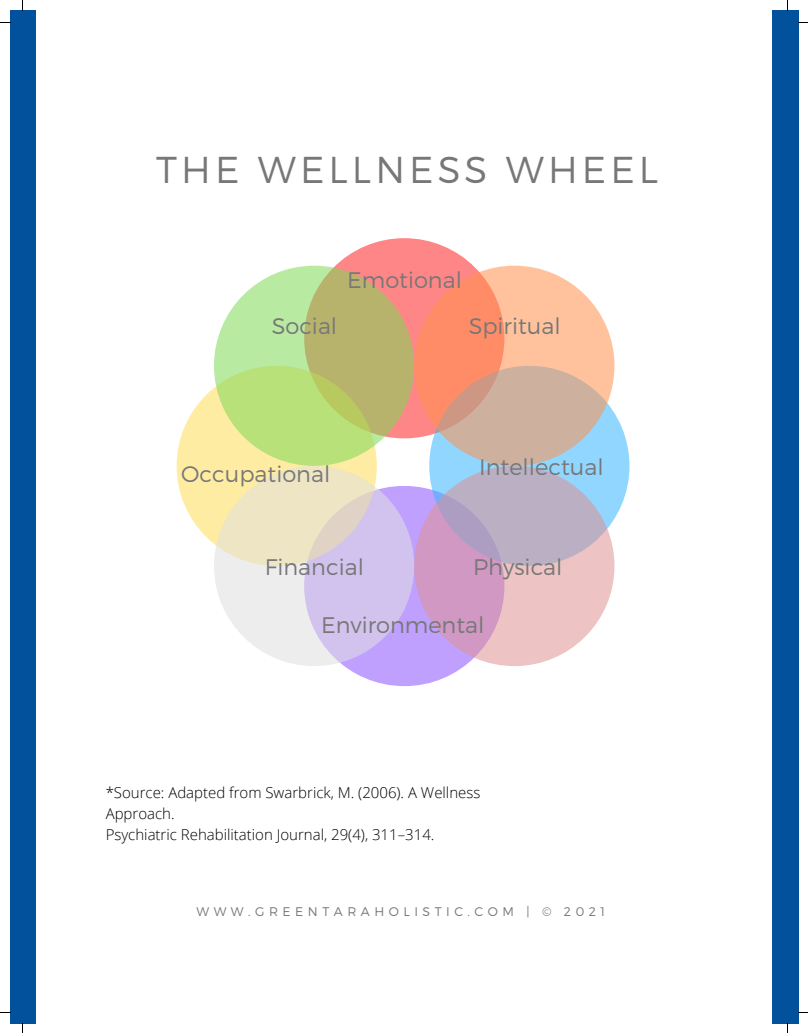
<style>
.page{position:relative;width:808px;height:1033px;background:#fff}
.page>*{position:absolute;margin:0;border:0;box-sizing:border-box;transform-origin:0 0}
.t1{font:300 37.38px "Montserrat";letter-spacing:.11em;color:#777}
.t2{font:300 22.5px "Montserrat";color:#777}
.t3{font:300 15px/20.6px "Open Sans";color:#000}
.t4{font:300 12.5px "Montserrat";letter-spacing:.36em;color:#777}
</style>
<div class="page">
<div style="left:10px;top:10px;width:26px;height:1013px;background:#02519d"></div>
<div style="left:772px;top:10px;width:26px;height:1013px;background:#02519d"></div>
<div style="left:304px;top:238px;width:200px;height:200px;background:#ff8686;border-radius:50%"></div>
<div style="left:304px;top:486px;width:200px;height:200px;background:#bfa0ff;border-radius:50%"></div>
<div style="left:429px;top:366px;width:200px;height:200px;background:#91d6ff;border-radius:50%"></div>
<div style="left:176px;top:366px;width:201px;height:200px;background:#ffeca3;border-radius:50%"></div>
<svg style="left:214px;top:266px;width:200px;height:200px;background:#b8d07d"></svg>
<svg style="left:414px;top:266px;width:200px;height:200px;background:#ebab8c"></svg>
<svg style="left:214px;top:466px;width:200px;height:200px;background:#e1d9de"></svg>
<svg style="left:414px;top:466px;width:200px;height:200px;background:#d1aec3"></svg>
<h1 class="t1" style="left:156px;top:145px;width:503px">THE WELLNESS WHEEL</h1>
<h2 class="t2" style="left:347px;top:265px;width:116px">Emotional</h2>
<h3 class="t2" style="left:272px;top:311px;width:67px">Social</h3>
<p class="t2" style="left:468px;top:311px;width:93px">Spiritual</p>
<h2 class="t2" style="left:181px;top:459px;width:150px">Occupational</h2>
<h2 class="t2" style="left:479px;top:452px;width:126px">Intellectual</h2>
<h2 class="t2" style="left:265px;top:552px;width:101px">Financial</h2>
<h2 class="t2" style="left:473px;top:552px;width:91px">Physical</h2>
<h2 class="t2" style="left:321px;top:610px;width:165px">Environmental</h2>
<h2 class="t3" style="left:106px;top:782px;width:376px">*Source: Adapted from Swarbrick, M. (2006). A Wellness<br>Approach.<br>Psychiatric Rehabilitation Journal, 29(4), 311–314.</h2>
<h2 class="t4" style="left:196px;top:903px;width:410px">WWW.GREENTARAHOLISTIC.COM | © 2021</h2>
</div>
